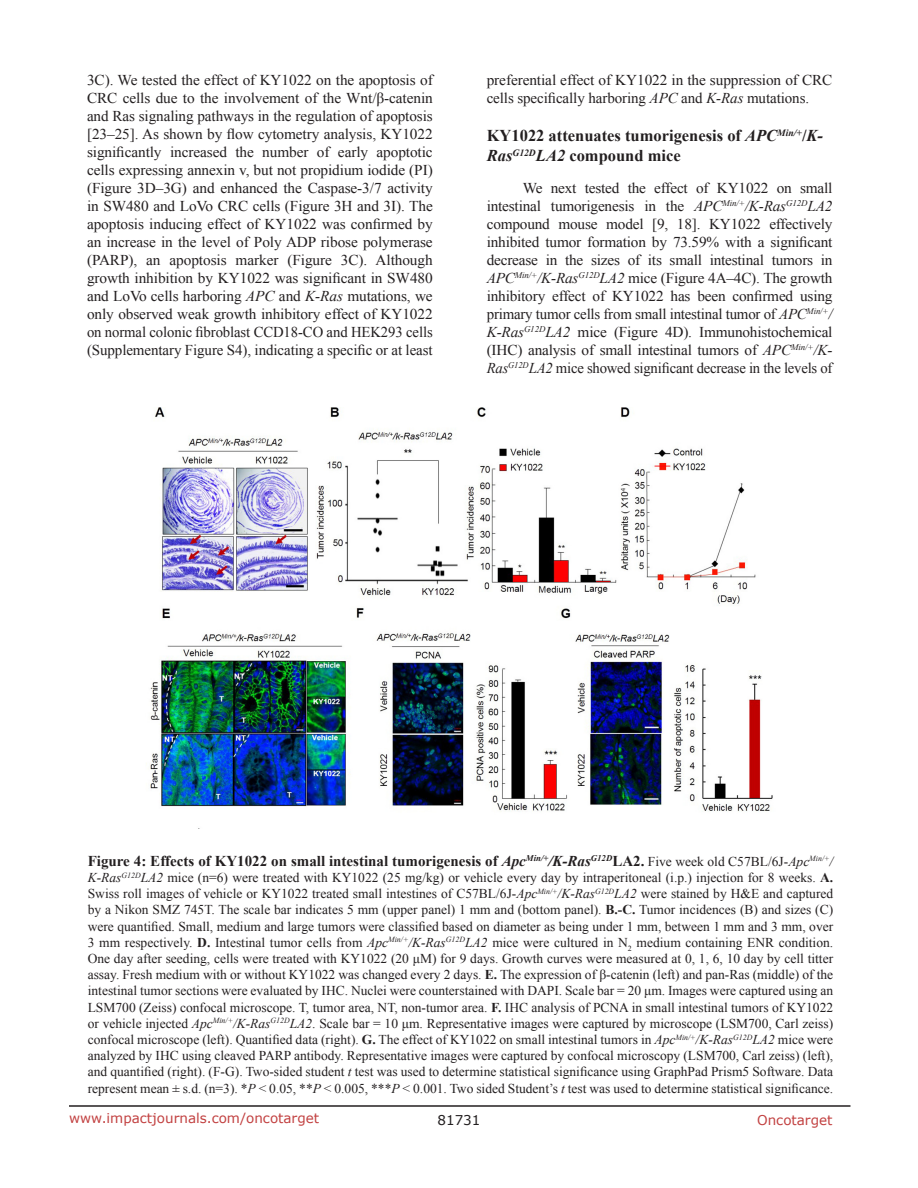
<style>
.page{position:relative;width:918px;height:1188px;background:#fff}
.page>*{position:absolute;margin:0;border:0;box-sizing:border-box;transform-origin:0 0}
.SubHeading{font:700 16.5px/19.8px "Times New Roman";color:#231f20}
.BodyText{font:15px/18px "Times New Roman";letter-spacing:-.005em;color:#231f20;text-align:justify}
.figuretext{font:700 15px "Times New Roman";color:#231f20}
.figuretext-2{font:13.5px/16.2px "Times New Roman";color:#231f20;text-align:justify}
.t1{font:13.5px "Verdana";color:#c24141}
.t2{font:13.5px "Verdana";color:#231f20}
.s1{font-style:italic}
.s2{font-weight:400;font-size:13.5px}
.s3{font-weight:400;font-style:italic;font-size:13.5px}
.s4{font-weight:700}
</style>
<div class="page">
<hr style="left:69px;top:1105px;width:781px;height:2px;background:#231f20">
<img style="left:146px;top:408px;width:627px;height:404px">
<p class="BodyText" style="left:87px;top:71px;width:347px">3C). We tested the effect of KY1022 on the apoptosis of CRC cells due to the involvement of the Wnt/β-catenin and Ras signaling pathways in the regulation of apoptosis [23–25]. As shown by flow cytometry analysis, KY1022 significantly increased the number of early apoptotic cells expressing annexin v, but not propidium iodide (PI) (Figure 3D–3G) and enhanced the Caspase-3/7 activity in SW480 and LoVo CRC cells (Figure 3H and 3I). The apoptosis inducing effect of KY1022 was confirmed by an increase in the level of Poly ADP ribose polymerase (PARP), an apoptosis marker (Figure 3C). Although growth inhibition by KY1022 was significant in SW480 and LoVo cells harboring <span class="s1">APC</span> and <span class="s1">K-Ras</span> mutations, we only observed weak growth inhibitory effect of KY1022 on normal colonic fibroblast CCD18-CO and HEK293 cells (Supplementary Figure S4), indicating a specific or at least</p>
<p class="BodyText" style="left:487px;top:71px;width:347px">preferential effect of KY1022 in the suppression of CRC cells specifically harboring <span class="s1">APC</span> and <span class="s1">K-Ras</span> mutations.</p>
<p class="SubHeading" style="left:487px;top:125px;width:338px">KY1022 attenuates tumorigenesis of <span class="s1">APC</span><sup>Min/+</sup>/<span class="s1">K-<br>Ras</span><sup>G12D</sup><span class="s1">LA2</span> compound mice</p>
<p class="BodyText" style="left:487px;top:178px;width:347px;text-indent:36px">We next tested the effect of KY1022 on small intestinal tumorigenesis in the <span class="s1">APC</span><sup>Min/+</sup><span class="s1">/K-Ras</span><sup>G12D</sup><span class="s1">LA2 </span>compound mouse model [9, 18]. KY1022 effectively inhibited tumor formation by 73.59% with a significant decrease in the sizes of its small intestinal tumors in <span class="s1">APC</span><sup>Min/+</sup><span class="s1">/K-Ras</span><sup>G12D</sup><span class="s1">LA2</span> mice (Figure 4A–4C). The growth inhibitory effect of KY1022 has been confirmed using primary tumor cells from small intestinal tumor of <span class="s1">APC</span><sup>Min/+</sup><span class="s1">/ K-Ras</span><sup>G12D</sup><span class="s1">LA2</span> mice (Figure 4D). Immunohistochemical (IHC) analysis of small intestinal tumors of <span class="s1">APC</span><sup>Min/+</sup><span class="s1">/K-Ras</span><sup>G12D</sup><span class="s1">LA2</span> mice showed significant decrease in the levels of</p>
<p class="figuretext" style="left:88px;top:850px;width:747px">Figure 4: Effects of KY1022 on small intestinal tumorigenesis of <span class="s1">Apc</span><sup>Min/+</sup><span class="s1">/K-Ras</span><sup>G12D</sup>LA2. <span class="s2">Five week old C57BL/6J-</span><span class="s3">Apc</span><sup>Min/+</sup><span class="s3">/</span></p>
<p class="figuretext-2" style="left:88px;top:869px;width:747px"><span class="s1">K-Ras</span><sup>G12D</sup><span class="s1">LA2</span> mice (n=6) were treated with KY1022 (25 mg/kg) or vehicle every day by intraperitoneal (i.p.) injection for 8 weeks. <span class="s4">A.<br></span>Swiss roll images of vehicle or KY1022 treated small intestines of C57BL/6J-<span class="s1">Apc</span><sup>Min/+</sup><span class="s1">/K-Ras</span><sup>G12D</sup><span class="s1">LA2</span> were stained by H&amp;E and captured by a Nikon SMZ 745T. The scale bar indicates 5 mm (upper panel) 1 mm and (bottom panel). <span class="s4">B.-C.</span> Tumor incidences (B) and sizes (C) were quantified. Small, medium and large tumors were classified based on diameter as being under 1 mm, between 1 mm and 3 mm, over 3 mm respectively. <span class="s4">D.</span> Intestinal tumor cells from <span class="s1">Apc</span><sup>Min/+</sup><span class="s1">/K-Ras</span><sup>G12D</sup><span class="s1">LA2</span> mice were cultured in N<sub>2</sub> medium containing ENR condition.<br>One day after seeding, cells were treated with KY1022 (20 μM) for 9 days. Growth curves were measured at 0, 1, 6, 10 day by cell titter assay. Fresh medium with or without KY1022 was changed every 2 days. <span class="s4">E.</span> The expression of β-catenin (left) and pan-Ras (middle) of the intestinal tumor sections were evaluated by IHC. Nuclei were counterstained with DAPI. Scale bar = 20 μm. Images were captured using an LSM700 (Zeiss) confocal microscope. T, tumor area, NT, non-tumor area. <span class="s4">F.</span> IHC analysis of PCNA in small intestinal tumors of KY1022 or vehicle injected <span class="s1">Apc</span><sup>Min/+</sup><span class="s1">/K-Ras</span><sup>G12D</sup><span class="s1">LA2</span>. Scale bar = 10 μm. Representative images were captured by microscope (LSM700, Carl zeiss) confocal microscope (left). Quantified data (right). <span class="s4">G.</span> The effect of KY1022 on small intestinal tumors in <span class="s1">Apc</span><sup>Min/+</sup><span class="s1">/K-Ras</span><sup>G12D</sup><span class="s1">LA2</span> mice were analyzed by IHC using cleaved PARP antibody. Representative images were captured by confocal microscopy (LSM700, Carl zeiss) (left), and quantified (right). (F-G). Two-sided student <span class="s1">t</span> test was used to determine statistical significance using GraphPad Prism5 Software. Data represent mean ± s.d. (n=3). *<span class="s1">P</span> &lt; 0.05, **<span class="s1">P</span> &lt; 0.005, ***<span class="s1">P</span> &lt; 0.001. Two sided Student’s <span class="s1">t</span> test was used to determine statistical significance.</p>
<p class="t1" style="left:69px;top:1109px;width:252px">www.impactjournals.com/oncotarget</p>
<p class="t2" style="left:438px;top:1111px;width:44px">81731</p>
<p class="t1" style="left:757px;top:1111px;width:77px">Oncotarget</p>
</div>
